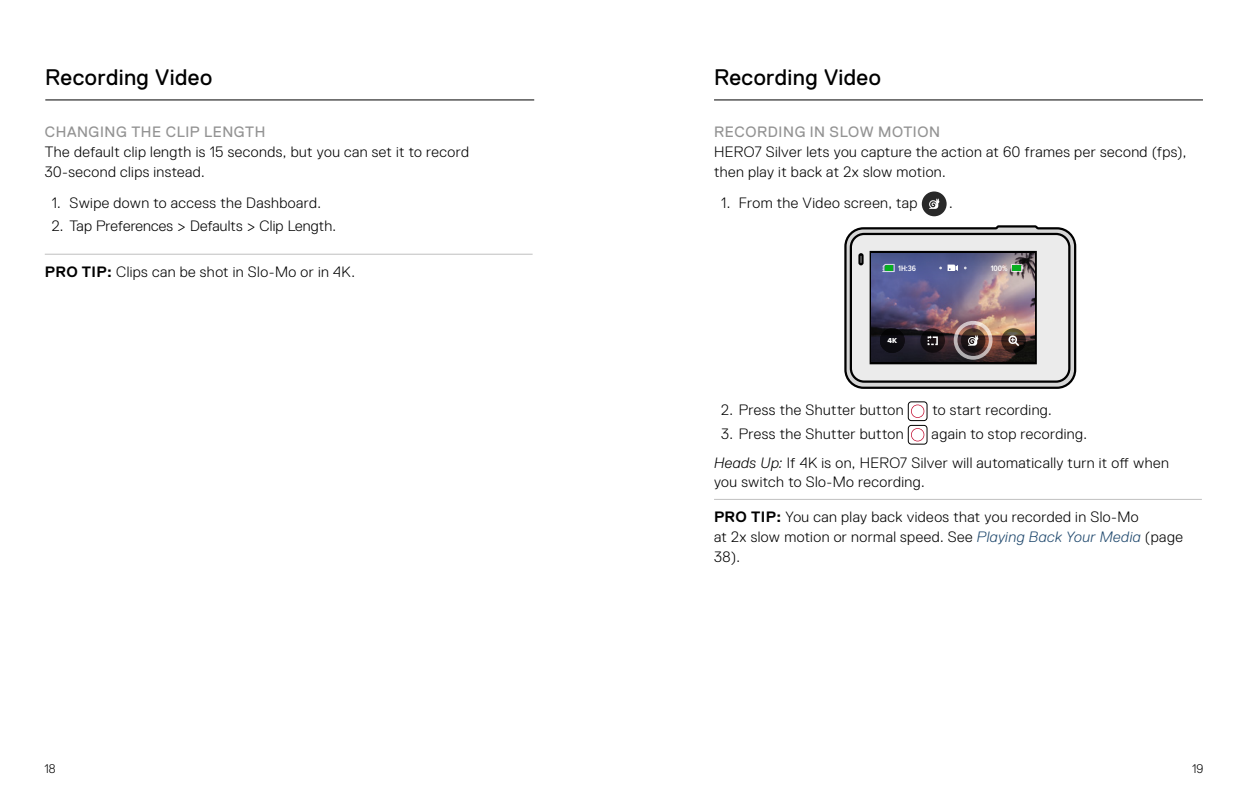
<style>
.page{position:relative;width:1248px;height:808px;background:#fff}
.page>*{position:absolute;margin:0;border:0;box-sizing:border-box;transform-origin:0 0}
.t1{font:22.5px "Replica Pro";letter-spacing:.015em;color:#000}
.t2{font:300 15px/20px "Replica Pro";letter-spacing:.03em;color:#000}
.t3{font:15px "Replica Pro";letter-spacing:.04em;color:#939393}
.t4{font:300 15px "Replica Pro";letter-spacing:.01em;color:#000}
.t5{font:300 12.5px "Replica Pro";color:#000}
.t6{font:600 8.25px "Proxima Nova Cond";color:#fff}
.t7{font:7.5px "Proxima Nova Extrabld";color:#fff}
.s1{font-weight:700}
.s2{font-style:italic}
.s3{font-style:italic;color:#1f486d}
</style>
<div class="page">
<hr style="left:45px;top:99px;width:489px;height:1px;background:#000">
<hr style="left:45px;top:254px;width:487px;height:1px;background:#c0c0c0">
<hr style="left:714px;top:99px;width:488px;height:1px;background:#000">
<div style="left:921px;top:191px;width:25px;height:25px;background:#292929;border-radius:50%"></div>
<svg style="left:929px;top:199px;width:10px;height:10px"></svg>
<img style="left:844px;top:225px;width:233px;height:164px">
<div style="left:953px;top:321px;width:39px;height:39px;border:4px solid #fff;border-radius:50%"></div>
<div style="left:907px;top:401px;width:20px;height:20px;border:1px solid #000;border-radius:3px"></div>
<svg style="left:911px;top:405px;width:13px;height:13px"></svg>
<div style="left:907px;top:425px;width:20px;height:19px;border:1px solid #000;border-radius:3px"></div>
<svg style="left:911px;top:428px;width:13px;height:13px"></svg>
<hr style="left:714px;top:499px;width:487px;height:1px;background:#c0c0c0">
<h1 class="t1" style="left:45px;top:65px;width:168px">Recording Video</h1>
<p class="t3" style="left:45px;top:124px;width:222px">CHANGING THE CLIP LENGTH</p>
<p class="t2" style="left:45px;top:142px;width:426px">The default clip length is 15 seconds, but you can set it to record<br>30-second clips instead.</p>
<p class="t2" style="left:52px;top:193px;width:270px">1. Swipe down to access the Dashboard.</p>
<p class="t4" style="left:52px;top:218px;width:286px">2. Tap Preferences &gt; Defaults &gt; Clip Length.</p>
<p class="t2" style="left:45px;top:261px;width:311px"><span class="s1">PRO TIP:</span> Clips can be shot in Slo-Mo or in 4K.</p>
<h1 class="t1" style="left:714px;top:65px;width:168px">Recording Video</h1>
<p class="t3" style="left:714px;top:124px;width:227px">RECORDING IN SLOW MOTION</p>
<p class="t2" style="left:714px;top:142px;width:473px">HERO7 Silver lets you capture the action at 60 frames per second (fps), then play it back at 2x slow motion.</p>
<p class="t2" style="left:721px;top:193px;width:198px">1. From the Video screen, tap</p>
<p class="t2" style="left:949px;top:193px;width:5px">.</p>
<p class="t6" style="left:898px;top:263px;width:41px">1H:36 100%</p>
<p class="t6" style="left:990px;top:263px;width:18px">100%</p>
<p class="t7" style="left:887px;top:336px;width:11px">4K</p>
<p class="t2" style="left:721px;top:400px;width:184px">2. Press the Shutter button</p>
<p class="t2" style="left:932px;top:400px;width:121px">to start recording.</p>
<p class="t2" style="left:721px;top:424px;width:184px">3. Press the Shutter button</p>
<p class="t2" style="left:714px;top:419px;width:456px;line-height:29.5px;text-indent:217px">again to stop recording.<br><span class="s2">Heads Up:</span> If 4K is on, HERO7 Silver will automatically turn it off when</p>
<p class="t2" style="left:714px;top:472px;width:212px">you switch to Slo-Mo recording.</p>
<p class="t2" style="left:714px;top:507px;width:470px"><span class="s1">PRO TIP:</span> You can play back videos that you recorded in Slo-Mo<br>at 2x slow motion or normal speed. See <span class="s3">Playing Back Your Media</span> (page<br>38).</p>
<p class="t5" style="left:44px;top:762px;width:13px">18</p>
<p class="t5" style="left:1191px;top:762px;width:13px">19</p>
</div>
